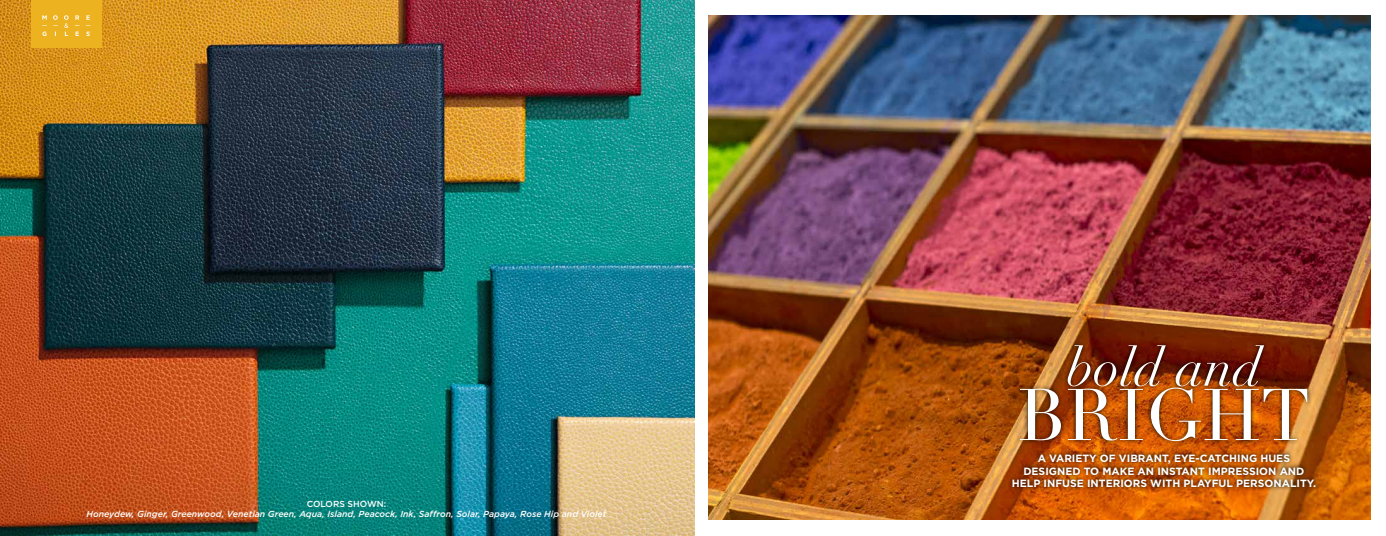
<style>
.page{position:relative;width:1386px;height:536px;background:#fff}
.page>*{position:absolute;margin:0;border:0;box-sizing:border-box;transform-origin:0 0}
.t1{font:71.75px "Didot";color:#fff}
.t2{font:italic 53.11px "Didot";color:#fff}
.t3{font:700 10.5px/12.6px "Gotham";color:#fff;text-align:center}
.t4{font:italic 500 8.75px "Gotham";color:#fff}
.t5{font:500 8.75px "Gotham";color:#fff}
</style>
<div class="page">
<img style="left:0;top:0;width:694px;height:536px">
<div style="left:32px;top:0;width:70px;height:47px;background:#edb21f"></div>
<svg style="left:42px;top:15px;width:49px;height:21px"></svg>
<img style="left:709px;top:16px;width:661px;height:503px">
<svg style="left:1008px;top:450px;width:312px;height:41px;background:#9e4707"></svg>
<svg style="left:1016px;top:340px;width:296px;height:105px;background:#883708"></svg>
<p class="t5" style="left:307px;top:499px;width:81px">COLORS SHOWN:</p>
<p class="t4" style="left:87px;top:508px;width:521px">Honeydew, Ginger, Greenwood, Venetian Green, Aqua, Island, Peacock, Ink, Saffron, Solar, Papaya, Rose Hip and Violet</p>
<h2 class="t2" style="left:1066px;top:334px;width:196px">bold and</h2>
<h1 class="t1" style="left:1018px;top:372px;width:294px">BRIGHT</h1>
<p class="t3" style="left:1012px;top:451px;width:306px">A VARIETY OF VIBRANT, EYE-CATCHING HUES<br>DESIGNED TO MAKE AN INSTANT IMPRESSION AND<br>HELP INFUSE INTERIORS WITH PLAYFUL PERSONALITY.</p>
</div>
